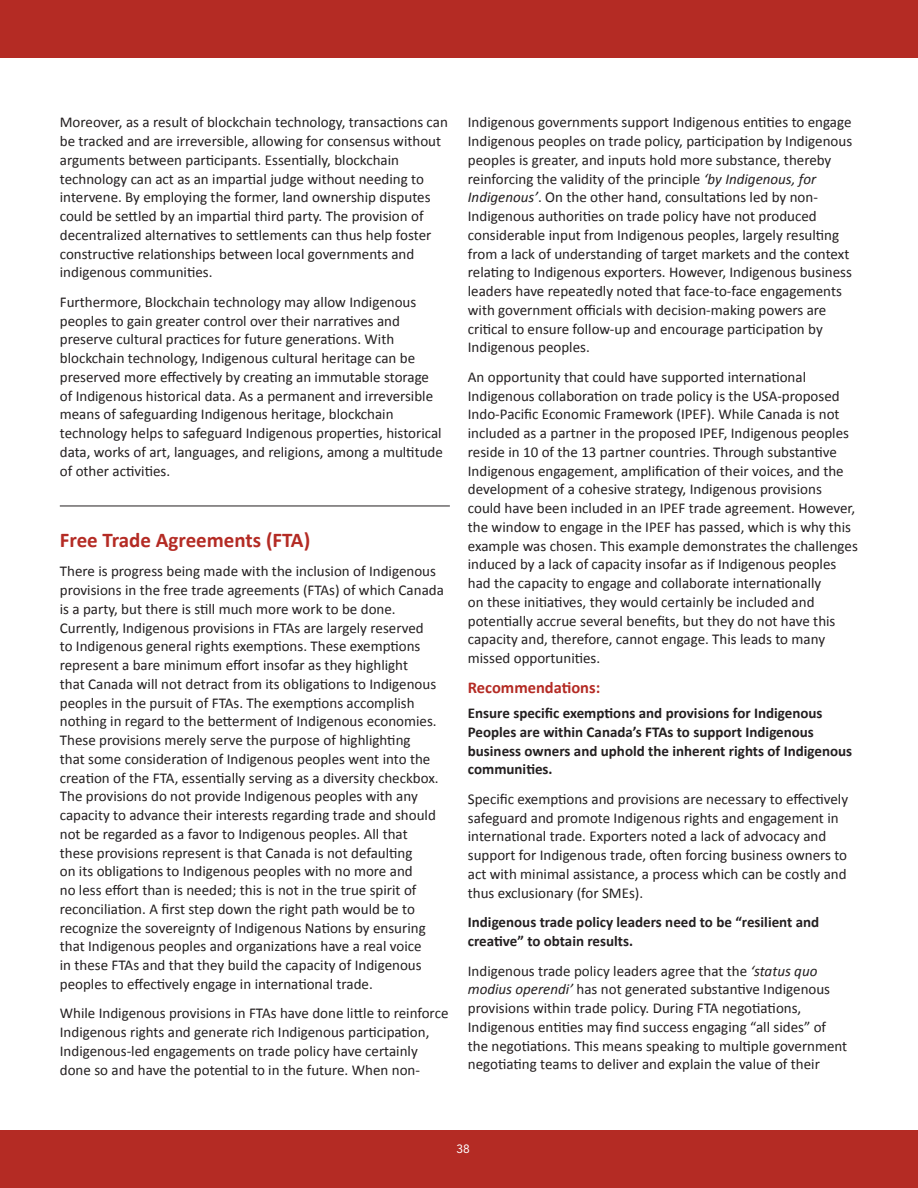
<style>
.page{position:relative;width:918px;height:1188px;background:#fff}
.page>*{position:absolute;margin:0;border:0;box-sizing:border-box;transform-origin:0 0}
.t1{font:700 21px "Calibri";color:#b42b24}
.t2{font:700 16.5px "Calibri";color:#b42b24}
.t3{font:15px/18.8px "Calibri";color:#231f20}
.t4{font:700 15px/18.8px "Calibri";color:#231f20}
.t5{font:12px "Avenir LT Std";color:#fff}
.s1{font-style:italic}
</style>
<div class="page">
<div style="left:0;top:0;width:918px;height:58px;background:#b42b24"></div>
<div style="left:0;top:1130px;width:918px;height:58px;background:#b42b24"></div>
<hr style="left:60px;top:506px;width:390px;height:1px;background:#231f20">
<p class="t3" style="left:60px;top:113px;width:390px">Moreover, as a result of blockchain technology, transactions can be tracked and are irreversible, allowing for consensus without arguments between participants. Essentially, blockchain technology can act as an impartial judge without needing to intervene. By employing the former, land ownership disputes could be settled by an impartial third party. The provision of decentralized alternatives to settlements can thus help foster constructive relationships between local governments and indigenous communities.</p>
<p class="t3" style="left:60px;top:293px;width:385px">Furthermore, Blockchain technology may allow Indigenous peoples to gain greater control over their narratives and preserve cultural practices for future generations. With blockchain technology, Indigenous cultural heritage can be preserved more effectively by creating an immutable storage of Indigenous historical data. As a permanent and irreversible means of safeguarding Indigenous heritage, blockchain technology helps to safeguard Indigenous properties, historical data, works of art, languages, and religions, among a multitude of other activities.</p>
<h1 class="t1" style="left:60px;top:526px;width:252px">Free Trade Agreements (FTA)</h1>
<p class="t3" style="left:60px;top:562px;width:386px">There is progress being made with the inclusion of Indigenous provisions in the free trade agreements (FTAs) of which Canada is a party, but there is still much more work to be done.<br>Currently, Indigenous provisions in FTAs are largely reserved<br>to Indigenous general rights exemptions. These exemptions represent a bare minimum effort insofar as they highlight<br>that Canada will not detract from its obligations to Indigenous peoples in the pursuit of FTAs. The exemptions accomplish nothing in regard to the betterment of Indigenous economies.<br>These provisions merely serve the purpose of highlighting<br>that some consideration of Indigenous peoples went into the creation of the FTA, essentially serving as a diversity checkbox.<br>The provisions do not provide Indigenous peoples with any capacity to advance their interests regarding trade and should not be regarded as a favor to Indigenous peoples. All that these provisions represent is that Canada is not defaulting<br>on its obligations to Indigenous peoples with no more and<br>no less effort than is needed; this is not in the true spirit of reconciliation. A first step down the right path would be to recognize the sovereignty of Indigenous Nations by ensuring that Indigenous peoples and organizations have a real voice<br>in these FTAs and that they build the capacity of Indigenous peoples to effectively engage in international trade.</p>
<p class="t3" style="left:60px;top:1004px;width:390px">While Indigenous provisions in FTAs have done little to reinforce Indigenous rights and generate rich Indigenous participation, Indigenous-led engagements on trade policy have certainly done so and have the potential to in the future. When non-</p>
<p class="t3" style="left:468px;top:113px;width:386px">Indigenous governments support Indigenous entities to engage Indigenous peoples on trade policy, participation by Indigenous peoples is greater, and inputs hold more substance, thereby reinforcing the validity of the principle <span class="s1">‘by Indigenous, for Indigenous’</span>. On the other hand, consultations led by non-Indigenous authorities on trade policy have not produced considerable input from Indigenous peoples, largely resulting from a lack of understanding of target markets and the context relating to Indigenous exporters. However, Indigenous business leaders have repeatedly noted that face-to-face engagements with government officials with decision-making powers are critical to ensure follow-up and encourage participation by Indigenous peoples.</p>
<p class="t3" style="left:468px;top:368px;width:392px">An opportunity that could have supported international Indigenous collaboration on trade policy is the USA-proposed Indo-Pacific Economic Framework (IPEF). While Canada is not included as a partner in the proposed IPEF, Indigenous peoples reside in 10 of the 13 partner countries. Through substantive Indigenous engagement, amplification of their voices, and the development of a cohesive strategy, Indigenous provisions could have been included in an IPEF trade agreement. However, the window to engage in the IPEF has passed, which is why this example was chosen. This example demonstrates the challenges induced by a lack of capacity insofar as if Indigenous peoples had the capacity to engage and collaborate internationally<br>on these initiatives, they would certainly be included and potentially accrue several benefits, but they do not have this capacity and, therefore, cannot engage. This leads to many missed opportunities.</p>
<p class="t2" style="left:468px;top:677px;width:134px">Recommendations:</p>
<p class="t4" style="left:468px;top:704px;width:386px">Ensure specific exemptions and provisions for Indigenous Peoples are within Canada’s FTAs to support Indigenous business owners and uphold the inherent rights of Indigenous communities.</p>
<p class="t3" style="left:468px;top:790px;width:382px">Specific exemptions and provisions are necessary to effectively safeguard and promote Indigenous rights and engagement in international trade. Exporters noted a lack of advocacy and support for Indigenous trade, often forcing business owners to act with minimal assistance, a process which can be costly and thus exclusionary (for SMEs).</p>
<p class="t4" style="left:468px;top:913px;width:353px">Indigenous trade policy leaders need to be “resilient and creative” to obtain results.</p>
<p class="t3" style="left:468px;top:961px;width:381px">Indigenous trade policy leaders agree that the <span class="s1">‘status quo modius operendi’</span> has not generated substantive Indigenous provisions within trade policy. During FTA negotiations, Indigenous entities may find success engaging “all sides” of the negotiations. This means speaking to multiple government negotiating teams to deliver and explain the value of their</p>
<p class="t5" style="left:457px;top:1142px;width:15px">38</p>
</div>
